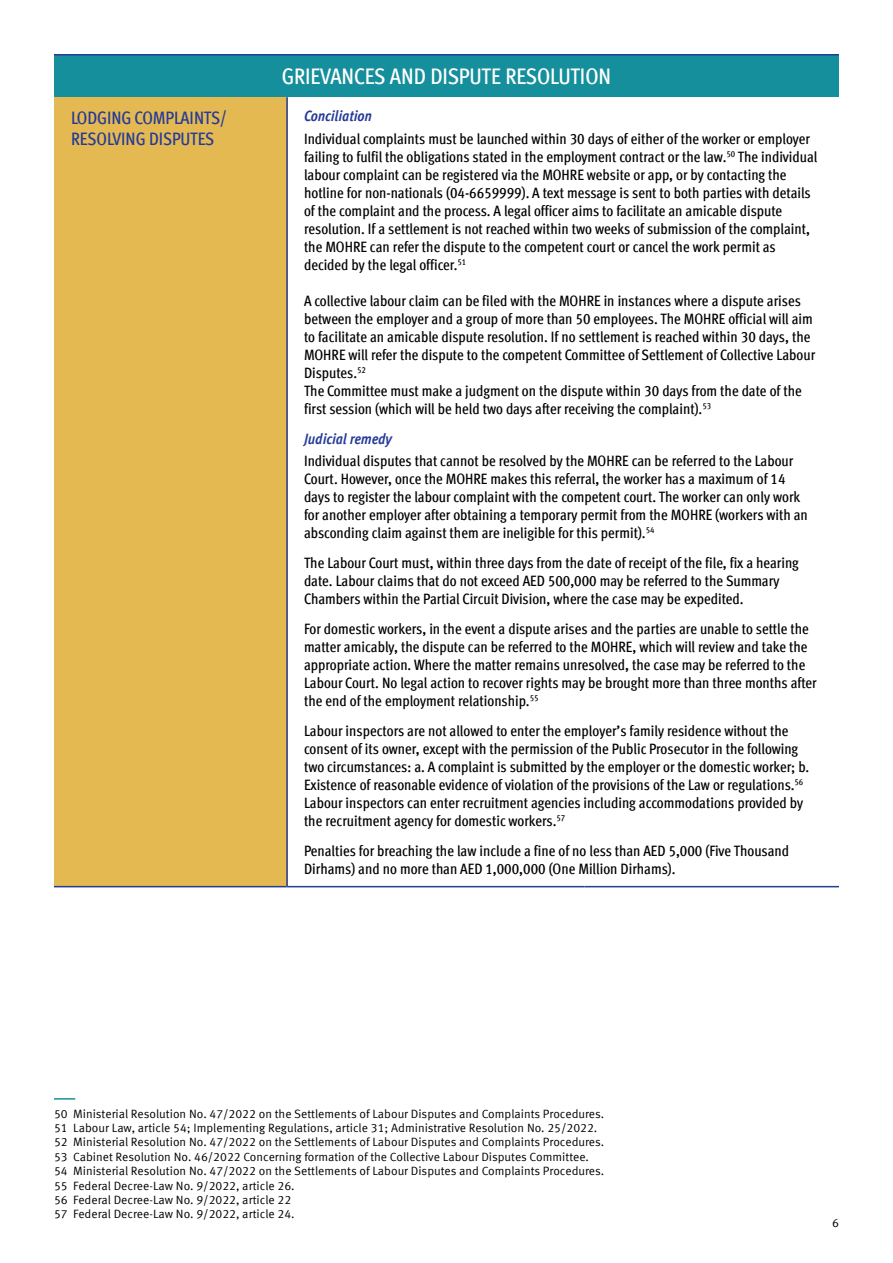
<style>
.page{position:relative;width:893px;height:1263px;background:#fff}
.page>*{position:absolute;margin:0;border:0;box-sizing:border-box;transform-origin:0 0}
.t1{font:500 condensed 22.5px "Meta Offc Pro";letter-spacing:-.01em;color:#fff}
.t2{font:500 condensed 18px/21.6px "Meta Offc Pro";letter-spacing:-.01em;color:#263b97}
.t3{font:500 condensed 15px/18px "Meta Offc Pro";color:#000}
.t4{font:italic 700 condensed 15px "Meta Offc Pro";color:#263b97}
.t5{font:12px/14.4px "Meta Offc Pro Norm";color:#000}
</style>
<div class="page">
<div style="left:54px;top:55px;width:785px;height:42px;background:#158f9c"></div>
<div style="left:54px;top:97px;width:233px;height:790px;background:#e4b952"></div>
<hr style="left:286px;top:97px;width:2px;height:790px;background:#263b97">
<hr style="left:54px;top:886px;width:232px;height:1px;background:#263b97">
<hr style="left:288px;top:886px;width:297px;height:1px;background:#263b97">
<hr style="left:585px;top:886px;width:254px;height:1px;background:#263b97">
<hr style="left:54px;top:54px;width:233px;height:2px;background:#263b97">
<hr style="left:287px;top:54px;width:298px;height:2px;background:#263b97">
<hr style="left:585px;top:54px;width:254px;height:2px;background:#263b97">
<svg style="left:54px;top:1098px;width:21px;height:1px"></svg>
<h1 class="t1" style="left:282px;top:60px;width:331px">GRIEVANCES AND DISPUTE RESOLUTION</h1>
<p class="t2" style="left:71px;top:105px;width:157px">LODGING COMPLAINTS/<br>RESOLVING DISPUTES</p>
<p class="t4" style="left:304px;top:105px;width:69px">Conciliation</p>
<p class="t3" style="left:304px;top:128px;width:515px">Individual complaints must be launched within 30 days of either of the worker or employer failing to fulfil the obligations stated in the employment contract or the law.<sup>50</sup> The individual labour complaint can be registered via the MOHRE website or app, or by contacting the hotline for non-nationals (04-6659999). A text message is sent to both parties with details of the complaint and the process. A legal officer aims to facilitate an amicable dispute resolution. If a settlement is not reached within two weeks of submission of the complaint, the MOHRE can refer the dispute to the competent court or cancel the work permit as decided by the legal officer.<sup>51</sup></p>
<p class="t3" style="left:304px;top:290px;width:513px">A collective labour claim can be filed with the MOHRE in instances where a dispute arises between the employer and a group of more than 50 employees. The MOHRE official will aim to facilitate an amicable dispute resolution. If no settlement is reached within 30 days, the MOHRE will refer the dispute to the competent Committee of Settlement of Collective Labour Disputes.<sup>52<br></sup>The Committee must make a judgment on the dispute within 30 days from the date of the first session (which will be held two days after receiving the complaint).<sup>53</sup></p>
<p class="t4" style="left:304px;top:427px;width:89px">Judicial remedy</p>
<p class="t3" style="left:304px;top:450px;width:505px">Individual disputes that cannot be resolved by the MOHRE can be referred to the Labour Court. However, once the MOHRE makes this referral, the worker has a maximum of 14 days to register the labour complaint with the competent court. The worker can only work for another employer after obtaining a temporary permit from the MOHRE (workers with an absconding claim against them are ineligible for this permit).<sup>54</sup></p>
<p class="t3" style="left:304px;top:552px;width:496px">The Labour Court must, within three days from the date of receipt of the file, fix a hearing date. Labour claims that do not exceed AED 500,000 may be referred to the Summary<br>Chambers within the Partial Circuit Division, where the case may be expedited.</p>
<p class="t3" style="left:304px;top:618px;width:514px">For domestic workers, in the event a dispute arises and the parties are unable to settle the matter amicably, the dispute can be referred to the MOHRE, which will review and take the appropriate action. Where the matter remains unresolved, the case may be referred to the Labour Court. No legal action to recover rights may be brought more than three months after the end of the employment relationship.<sup>55</sup></p>
<p class="t3" style="left:304px;top:720px;width:507px">Labour inspectors are not allowed to enter the employer’s family residence without the consent of its owner, except with the permission of the Public Prosecutor in the following two circumstances: a. A complaint is submitted by the employer or the domestic worker; b.<br>Existence of reasonable evidence of violation of the provisions of the Law or regulations.<sup>56<br></sup>Labour inspectors can enter recruitment agencies including accommodations provided by the recruitment agency for domestic workers.<sup>57</sup></p>
<p class="t3" style="left:304px;top:840px;width:487px">Penalties for breaching the law include a fine of no less than AED 5,000 (Five Thousand<br>Dirhams) and no more than AED 1,000,000 (One Million Dirhams).</p>
<p class="t5" style="left:54px;top:1105px;width:552px">50 Ministerial Resolution No. 47/2022 on the Settlements of Labour Disputes and Complaints Procedures.<br>51 Labour Law, article 54; Implementing Regulations, article 31; Administrative Resolution No. 25/2022.<br>52 Ministerial Resolution No. 47/2022 on the Settlements of Labour Disputes and Complaints Procedures.<br>53 Cabinet Resolution No. 46/2022 Concerning formation of the Collective Labour Disputes Committee.<br>54 Ministerial Resolution No. 47/2022 on the Settlements of Labour Disputes and Complaints Procedures.<br>55 Federal Decree-Law No. 9/2022, article 26.<br>56 Federal Decree-Law No. 9/2022, article 22<br>57 Federal Decree-Law No. 9/2022, article 24.</p>
<p class="t5" style="left:832px;top:1215px;width:8px">6</p>
</div>
